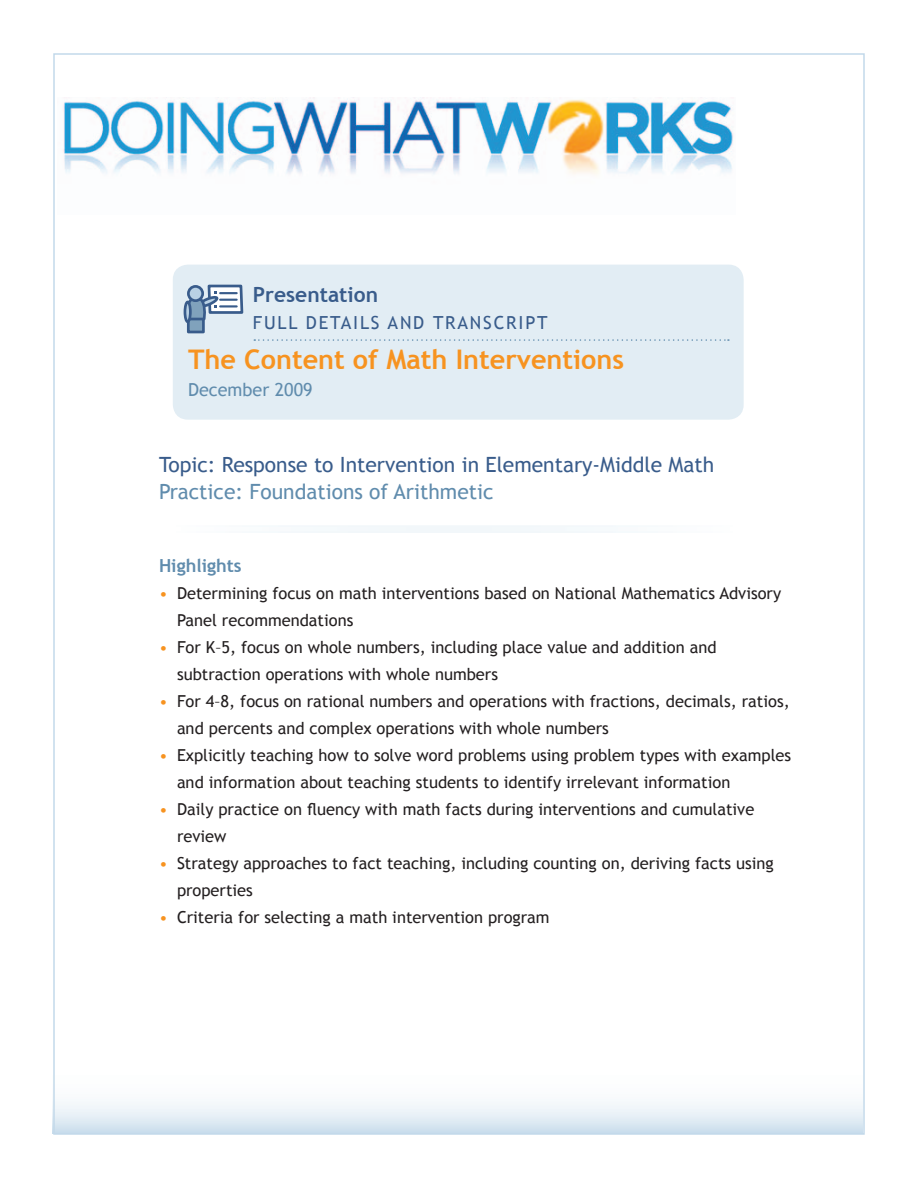
<style>
.page{position:relative;width:918px;height:1188px;background:#fff}
.page>*{position:absolute;margin:0;border:0;box-sizing:border-box;transform-origin:0 0}
.t1{font:700 27px "Trebuchet MS";color:#f79320}
.t2{font:21px "Trebuchet MS";color:#395c8b}
.t3{font:21px "Trebuchet MS";color:#608cad}
.t4{font:700 21px "Trebuchet MS";color:#395c8b}
.t5{font:18px "Trebuchet MS";letter-spacing:.1em;color:#395c8b}
.t6{font:18px "Trebuchet MS";color:#608cad}
.t7{font:700 18px "Trebuchet MS";color:#608cad}
.t8{font:16.5px/27px "Trebuchet MS";color:#231f20}
.s1{color:#f79320}
</style>
<div class="page">
<svg style="left:56px;top:1102px;width:806px;height:30px"></svg>
<div style="left:171px;top:526px;width:563px;height:6px;background:#f5fafc"></div>
<div style="left:173px;top:265px;width:571px;height:155px;background:#e2edf4;border-radius:15px"></div>
<svg style="left:254px;top:339px;width:475px;height:2px"></svg>
<div style="left:187px;top:314px;width:18px;height:19px;background:#80a2bc;border:3px solid #395c8b"></div>
<div style="left:184px;top:301px;width:8px;height:22px;border:3px solid #395c8b;border-radius:50%"></div>
<svg style="left:183px;top:284px;width:61px;height:38px"></svg>
<img style="left:63px;top:97px;width:670px;height:78px">
<p class="t4" style="left:253px;top:281px;width:127px">Presentation</p>
<p class="t5" style="left:253px;top:312px;width:77px">Full Detai</p>
<p class="t5" style="left:360px;top:312px;width:41px">ls and</p>
<p class="t5" style="left:433px;top:312px;width:25px">Transcript</p>
<h1 class="t1" style="left:188px;top:343px;width:438px">The Content of Math Interventions</h1>
<p class="t6" style="left:188px;top:379px;width:126px">December 2009</p>
<p class="t2" style="left:159px;top:452px;width:557px">Topic: Response to Intervention in Elementary-Middle Math</p>
<p class="t3" style="left:159px;top:479px;width:336px">Practice: Foundations of Arithmetic</p>
<p class="t7" style="left:159px;top:555px;width:84px">Highlights</p>
<p class="t8" style="left:177px;top:580px;width:606px;text-indent:-18px"><span class="s1">•</span> Determining focus on math interventions based on National Mathematics Advisory<br>Panel recommendations</p>
<p class="t8" style="left:177px;top:634px;width:541px;text-indent:-18px"><span class="s1">•</span> For K–5, focus on whole numbers, including place value and addition and subtraction operations with whole numbers</p>
<p class="t8" style="left:177px;top:688px;width:614px;text-indent:-18px"><span class="s1">•</span> For 4–8, focus on rational numbers and operations with fractions, decimals, ratios, and percents and complex operations with whole numbers</p>
<p class="t8" style="left:177px;top:742px;width:616px;text-indent:-18px"><span class="s1">•</span> Explicitly teaching how to solve word problems using problem types with examples and information about teaching students to identify irrelevant information</p>
<p class="t8" style="left:177px;top:796px;width:579px;text-indent:-18px"><span class="s1">•</span> Daily practice on fluency with math facts during interventions and cumulative review</p>
<p class="t8" style="left:177px;top:850px;width:598px;text-indent:-18px"><span class="s1">•</span> Strategy approaches to fact teaching, including counting on, deriving facts using properties</p>
<p class="t8" style="left:159px;top:904px;width:392px"><span class="s1">•</span> Criteria for selecting a math intervention program</p>
</div>
